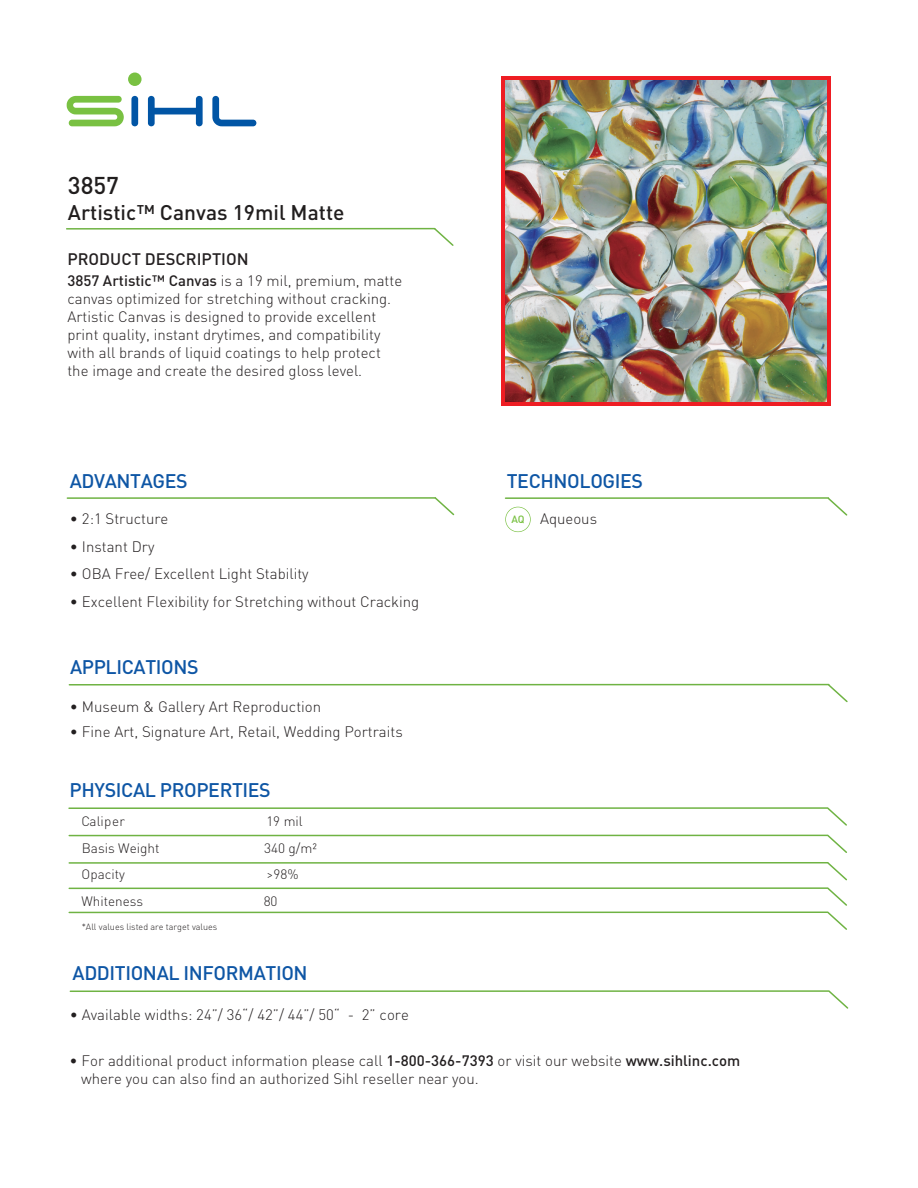
<style>
.page{position:relative;width:918px;height:1188px;background:#fff}
.page>*{position:absolute;margin:0;border:0;box-sizing:border-box;transform-origin:0 0}
.t1{font:500 24px "DIN Pro";color:#211e1e}
.t2{font:500 21px "DIN Pro";color:#211e1e}
.t3{font:500 19.5px "DIN Pro";letter-spacing:-.02em;color:#0e56a5}
.t4{font:500 16.5px "DIN Pro";color:#231f20}
.t5{font:300 15px/18px "DIN Pro";color:#231f20}
.t6{font:300 13.5px "DIN Pro";color:#231f20}
.t7{font:300 9px "DIN Pro";color:#231f20}
.s1{font-weight:500}
.s2{font-weight:500;font-size:10.5px;color:#7ac143}
</style>
<div class="page">
<svg style="left:67px;top:96px;width:57px;height:30px"></svg>
<svg style="left:131px;top:96px;width:7px;height:30px"></svg>
<svg style="left:148px;top:96px;width:55px;height:30px"></svg>
<svg style="left:212px;top:96px;width:44px;height:30px"></svg>
<div style="left:128px;top:73px;width:14px;height:13px;background:#79c142;border-radius:50%"></div>
<div style="left:501px;top:76px;width:330px;height:330px;background:#ee1d23"></div>
<hr style="left:67px;top:228px;width:368px;height:2px;background:#6fb343">
<svg style="left:433px;top:227px;width:21px;height:19px"></svg>
<hr style="left:506px;top:497px;width:322px;height:2px;background:#6fb343">
<svg style="left:826px;top:497px;width:22px;height:19px"></svg>
<hr style="left:69px;top:835px;width:759px;height:1px;background:#6fb343">
<svg style="left:826px;top:834px;width:21px;height:19px"></svg>
<hr style="left:69px;top:862px;width:759px;height:2px;background:#6fb343">
<hr style="left:69px;top:887px;width:759px;height:2px;background:#6fb343">
<hr style="left:69px;top:912px;width:759px;height:1px;background:#6fb343">
<svg style="left:826px;top:862px;width:21px;height:68px"></svg>
<hr style="left:69px;top:807px;width:759px;height:2px;background:#6fb343">
<svg style="left:826px;top:807px;width:21px;height:19px"></svg>
<hr style="left:69px;top:684px;width:760px;height:2px;background:#6fb343">
<svg style="left:827px;top:683px;width:21px;height:20px"></svg>
<hr style="left:70px;top:990px;width:759px;height:2px;background:#6fb343">
<svg style="left:827px;top:990px;width:22px;height:19px"></svg>
<hr style="left:67px;top:497px;width:368px;height:2px;background:#6fb343">
<svg style="left:433px;top:497px;width:22px;height:19px"></svg>
<svg style="left:505px;top:507px;width:26px;height:25px"></svg>
<div style="left:506px;top:507px;width:24px;height:24px;background:#fff;border-radius:50%"></div>
<img style="left:505px;top:80px;width:322px;height:322px">
<h1 class="t1" style="left:68px;top:169px;width:53px">3857</h1>
<h2 class="t2" style="left:68px;top:198px;width:278px">Artistic™ Canvas 19mil Matte</h2>
<p class="t4" style="left:67px;top:248px;width:183px">PRODUCT DESCRIPTION</p>
<p class="t5" style="left:67px;top:271px;width:336px"><span class="s1">3857 Artistic™ Canvas</span> is a 19 mil, premium, matte canvas optimized for stretching without cracking.<br>Artistic Canvas is designed to provide excellent print quality, instant drytimes, and compatibility with all brands of liquid coatings to help protect the image and create the desired gloss level.</p>
<h3 class="t3" style="left:70px;top:467px;width:119px">ADVANTAGES</h3>
<p class="t5" style="left:70px;top:509px;width:100px">• 2:1 Structure</p>
<p class="t5" style="left:70px;top:537px;width:86px">• Instant Dry</p>
<p class="t5" style="left:70px;top:564px;width:240px">• OBA Free/ Excellent Light Stability</p>
<p class="t5" style="left:70px;top:592px;width:351px">• Excellent Flexibility for Stretching without Cracking</p>
<h3 class="t3" style="left:70px;top:654px;width:130px">APPLICATIONS</h3>
<p class="t5" style="left:70px;top:697px;width:253px">• Museum &amp; Gallery Art Reproduction</p>
<p class="t5" style="left:70px;top:722px;width:334px">• Fine Art, Signature Art, Retail, Wedding Portraits</p>
<h3 class="t3" style="left:70px;top:776px;width:203px">PHYSICAL PROPERTIES</h3>
<p class="t6" style="left:81px;top:812px;width:45px">Caliper</p>
<p class="t6" style="left:266px;top:812px;width:38px">19 mil</p>
<p class="t6" style="left:82px;top:839px;width:79px">Basis Weight</p>
<p class="t6" style="left:264px;top:839px;width:55px">340 g/m²</p>
<p class="t6" style="left:82px;top:865px;width:45px">Opacity</p>
<p class="t6" style="left:267px;top:865px;width:33px">&gt;98%</p>
<p class="t6" style="left:82px;top:892px;width:63px">Whiteness</p>
<p class="t6" style="left:264px;top:892px;width:15px">80</p>
<p class="t7" style="left:82px;top:920px;width:137px">*All values listed are target values</p>
<h3 class="t3" style="left:73px;top:960px;width:237px">ADDITIONAL INFORMATION</h3>
<p class="t5" style="left:70px;top:1005px;width:341px">• Available widths: 24”/ 36“/ 42”/ 44”/ 50“ - 2” core</p>
<h3 class="t3" style="left:507px;top:467px;width:138px">TECHNOLOGIES</h3>
<p class="t5" style="left:511px;top:509px;width:87px"><span class="s2">AQ</span> Aqueous</p>
<p class="t5" style="left:81px;top:1051px;width:661px;text-indent:-11px">• For additional product information please call <span class="s1">1-800-366-7393</span> or visit our website <span class="s1">www.sihlinc.com </span>where you can also find an authorized Sihl reseller near you.</p>
</div>
